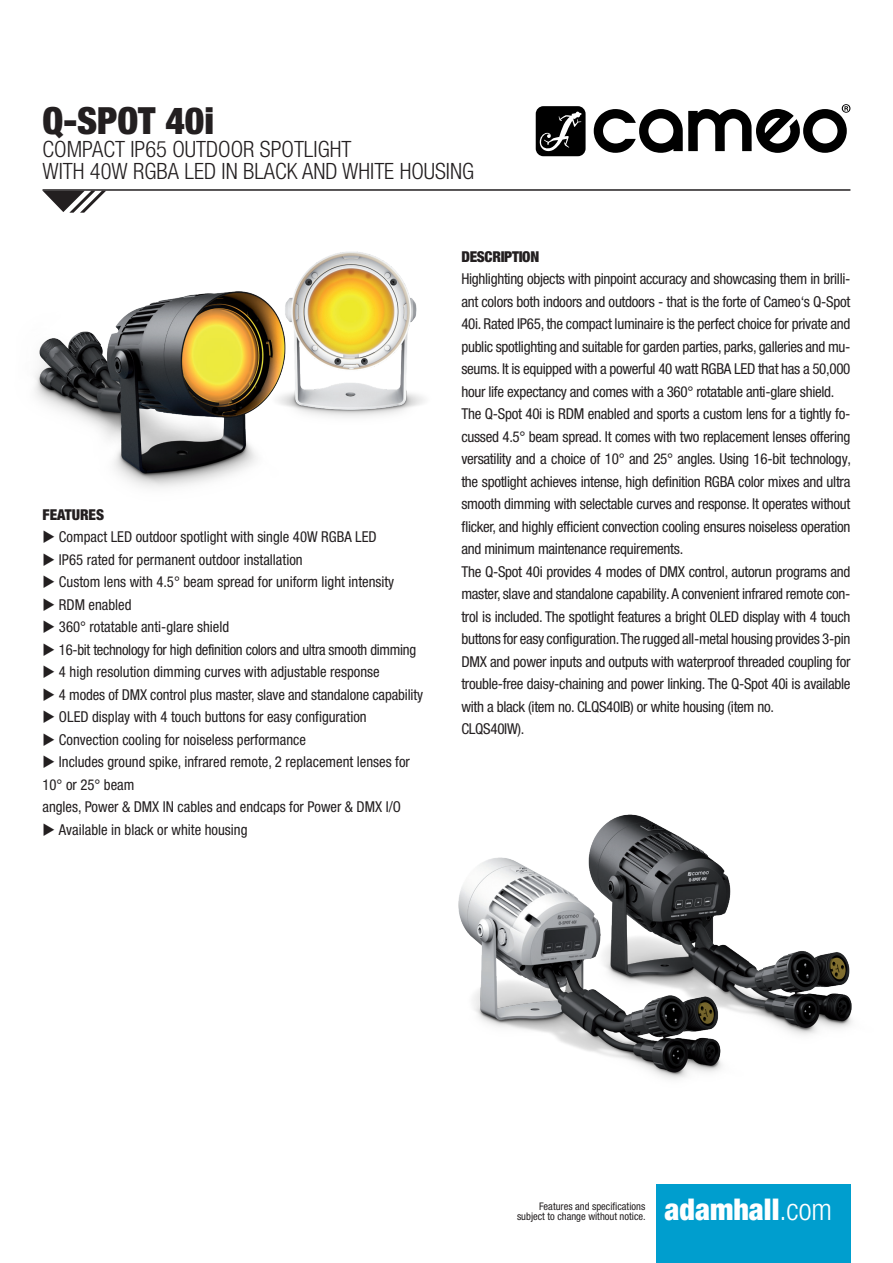
<style>
.page{position:relative;width:893px;height:1263px;background:#fff}
.page>*{position:absolute;margin:0;border:0;box-sizing:border-box;transform-origin:0 0}
.t1{font:900 condensed 37.5px "Helvetica Neue LT Pro";color:#231f20}
.t2{font:900 condensed 30px "Helvetica Neue LT Pro";color:#fff}
.t3{font:300 condensed 22.5px/22.5px "Helvetica Neue LT Pro";color:#231f20}
.t4{font:condensed 15px/22.5px "Helvetica Neue LT Pro";letter-spacing:-.02em;color:#231f20}
.t5{font:condensed 15px/22.5px "Helvetica Neue LT Pro";color:#231f20}
.t6{font:900 condensed 15px "Helvetica Neue LT Pro";letter-spacing:-.02em;color:#231f20}
.t7{font:900 condensed 15px "Helvetica Neue LT Pro";color:#231f20}
.t8{font:condensed 10.5px/10.5px "Helvetica Neue LT Pro";color:#231f20;text-align:right}
.s1{font-weight:300}
</style>
<div class="page">
<div style="left:656px;top:1184px;width:194px;height:79px;background:#009ece"></div>
<hr style="left:43px;top:189px;width:807px;height:2px;background:#231f20">
<svg style="left:43px;top:191px;width:63px;height:22px"></svg>
<svg style="left:536px;top:106px;width:50px;height:50px;background:#2c2c2c"></svg>
<svg style="left:594px;top:104px;width:256px;height:49px"></svg>
<img style="left:35px;top:291px;width:221px;height:197px">
<img style="left:235px;top:251px;width:190px;height:196px">
<img style="left:458px;top:857px;width:228px;height:222px">
<img style="left:561px;top:814px;width:291px;height:262px">
<h1 class="t1" style="left:43px;top:98px;width:173px">Q-SPOT 40i</h1>
<h3 class="t3" style="left:43px;top:137px;width:433px">COMPACT IP65 OUTDOOR SPOTLIGHT<br>WITH 40W RGBA LED IN BLACK AND WHITE HOUSING</h3>
<p class="t7" style="left:43px;top:506px;width:63px">FEATURES</p>
<p class="t5" style="left:43px;top:526px;width:336px">◆ Compact LED outdoor spotlight with single 40W RGBA LED</p>
<p class="t5" style="left:43px;top:548px;width:262px">◆ IP65 rated for permanent outdoor installation</p>
<p class="t5" style="left:43px;top:571px;width:353px">◆ Custom lens with 4.5° beam spread for uniform light intensity</p>
<p class="t5" style="left:43px;top:593px;width:91px">◆ RDM enabled</p>
<p class="t5" style="left:43px;top:616px;width:188px">◆ 360° rotatable anti-glare shield</p>
<p class="t4" style="left:43px;top:638px;width:375px">◆ 16-bit technology for high definition colors and ultra smooth dimming</p>
<p class="t5" style="left:43px;top:661px;width:339px">◆ 4 high resolution dimming curves with adjustable response</p>
<p class="t4" style="left:43px;top:683px;width:382px">◆ 4 modes of DMX control plus master, slave and standalone capability</p>
<p class="t5" style="left:43px;top:706px;width:326px">◆ OLED display with 4 touch buttons for easy configuration</p>
<p class="t5" style="left:43px;top:728px;width:265px">◆ Convection cooling for noiseless performance</p>
<p class="t5" style="left:43px;top:751px;width:369px">◆ Includes ground spike, infrared remote, 2 replacement lenses for<br>10° or 25° beam<br>angles, Power &amp; DMX IN cables and endcaps for Power &amp; DMX I/O</p>
<p class="t5" style="left:43px;top:818px;width:206px">◆ Available in black or white housing</p>
<p class="t6" style="left:461px;top:247px;width:79px">DESCRIPTION</p>
<p class="t4" style="left:461px;top:267px;width:391px">Highlighting objects with pinpoint accuracy and showcasing them in brilli&shy;ant colors both indoors and outdoors - that is the forte of Cameo‘s Q-Spot 40i. Rated IP65, the compact luminaire is the perfect choice for private and public spotlighting and suitable for garden parties, parks, galleries and mu&shy;seums. It is equipped with a powerful 40 watt RGBA LED that has a 50,000 hour life expectancy and comes with a 360° rotatable anti-glare shield.<br>The Q-Spot 40i is RDM enabled and sports a custom lens for a tightly fo&shy;cussed 4.5° beam spread. It comes with two replacement lenses offering versatility and a choice of 10° and 25° angles. Using 16-bit technology, the spotlight achieves intense, high definition RGBA color mixes and ultra smooth dimming with selectable curves and response. It operates without flicker, and highly efficient convection cooling ensures noiseless operation and minimum maintenance requirements.<br>The Q-Spot 40i provides 4 modes of DMX control, autorun programs and master, slave and standalone capability. A convenient infrared remote con&shy;trol is included. The spotlight features a bright OLED display with 4 touch buttons for easy configuration. The rugged all-metal housing provides 3-pin DMX and power inputs and outputs with waterproof threaded coupling for trouble-free daisy-chaining and power linking. The Q-Spot 40i is available with a black (item no. CLQS40IB) or white housing (item no.<br>CLQS40IW).</p>
<p class="t8" style="left:517px;top:1201px;width:130px">Features and specifications subject to change without notice.</p>
<h2 class="t2" style="left:664px;top:1192px;width:169px">adamhall<span class="s1">.com</span></h2>
</div>
